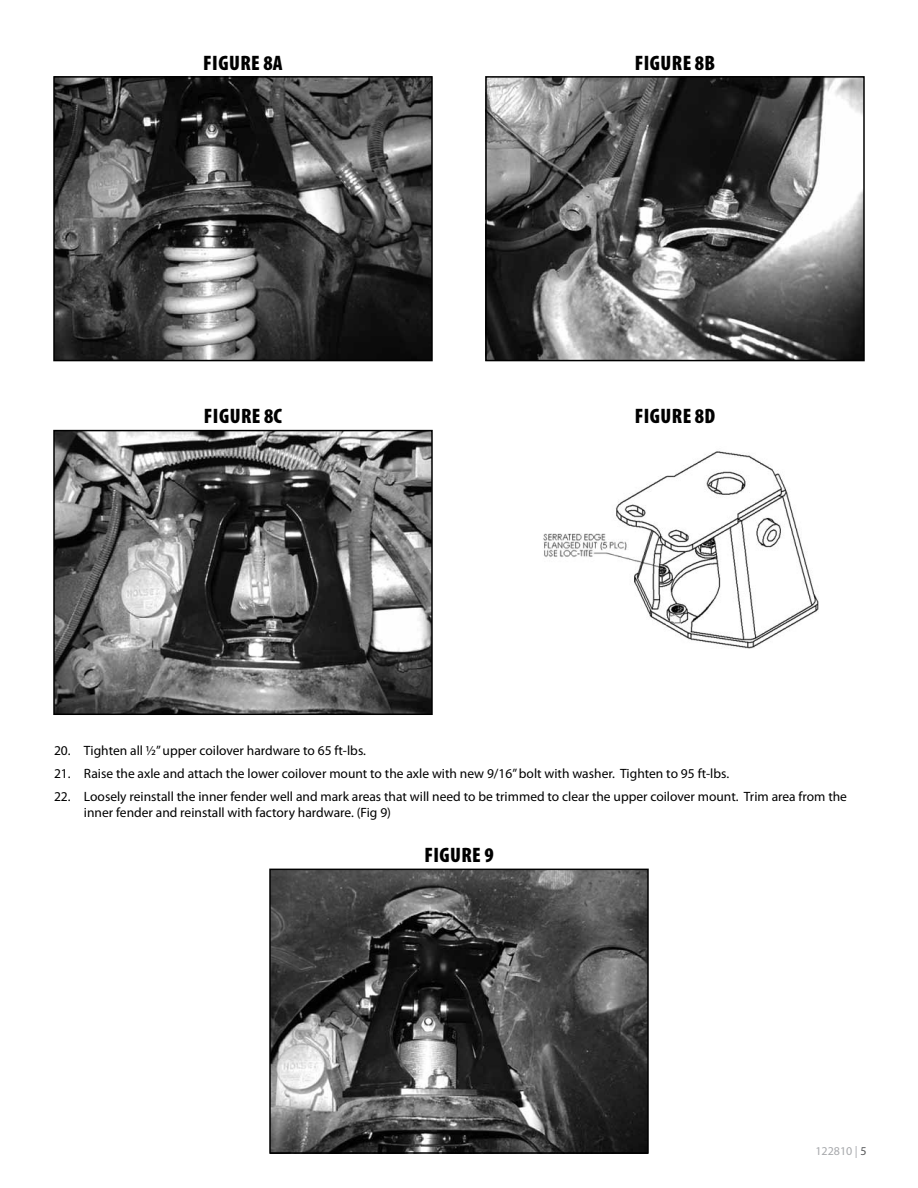
<style>
.page{position:relative;width:918px;height:1188px;background:#fff}
.page>*{position:absolute;margin:0;border:0;box-sizing:border-box;transform-origin:0 0}
.t1{font:900 condensed 21px "Myriad Pro";letter-spacing:.02em;color:#000}
.t2{font:13.5px/16.2px "Myriad Pro";color:#000}
.t3{font:12px "Myriad Pro";color:#a7a9ac}
.s1{color:#58595b}
</style>
<div class="page">
<img style="left:56px;top:79px;width:374px;height:279px">
<div style="left:53px;top:76px;width:380px;height:285px;border:2px solid #000"></div>
<img style="left:488px;top:79px;width:374px;height:279px">
<div style="left:485px;top:76px;width:380px;height:285px;border:2px solid #000"></div>
<img style="left:56px;top:433px;width:374px;height:279px">
<div style="left:53px;top:430px;width:380px;height:285px;border:2px solid #000"></div>
<img style="left:543px;top:451px;width:276px;height:198px">
<img style="left:272px;top:872px;width:374px;height:279px">
<div style="left:269px;top:869px;width:380px;height:285px;border:2px solid #000"></div>
<h1 class="t1" style="left:203px;top:51px;width:20px">FIGURE</h1>
<h1 class="t1" style="left:263px;top:51px;width:21px">8A</h1>
<h1 class="t1" style="left:635px;top:51px;width:20px">FIGURE</h1>
<h1 class="t1" style="left:695px;top:51px;width:22px">8B</h1>
<h1 class="t1" style="left:204px;top:405px;width:20px">FIGURE</h1>
<h1 class="t1" style="left:264px;top:405px;width:19px">8C</h1>
<h1 class="t1" style="left:635px;top:405px;width:20px">FIGURE</h1>
<h1 class="t1" style="left:695px;top:405px;width:22px">8D</h1>
<p class="t2" style="left:54px;top:742px;width:313px">20. Tighten all ½” upper coilover hardware to 65 ft-lbs.</p>
<p class="t2" style="left:54px;top:765px;width:677px">21. Raise the axle and attach the lower coilover mount to the axle with new 9/16” bolt with washer. Tighten to 95 ft-lbs.</p>
<p class="t2" style="left:84px;top:788px;width:765px;text-indent:-30px">22. Loosely reinstall the inner fender well and mark areas that will need to be trimmed to clear the upper coilover mount. Trim area from the inner fender and reinstall with factory hardware. (Fig 9)</p>
<h1 class="t1" style="left:424px;top:844px;width:20px">FIGURE</h1>
<h1 class="t1" style="left:485px;top:844px;width:11px">9</h1>
<p class="t3" style="left:815px;top:1143px;width:53px">122810 | <span class="s1">5</span></p>
</div>
